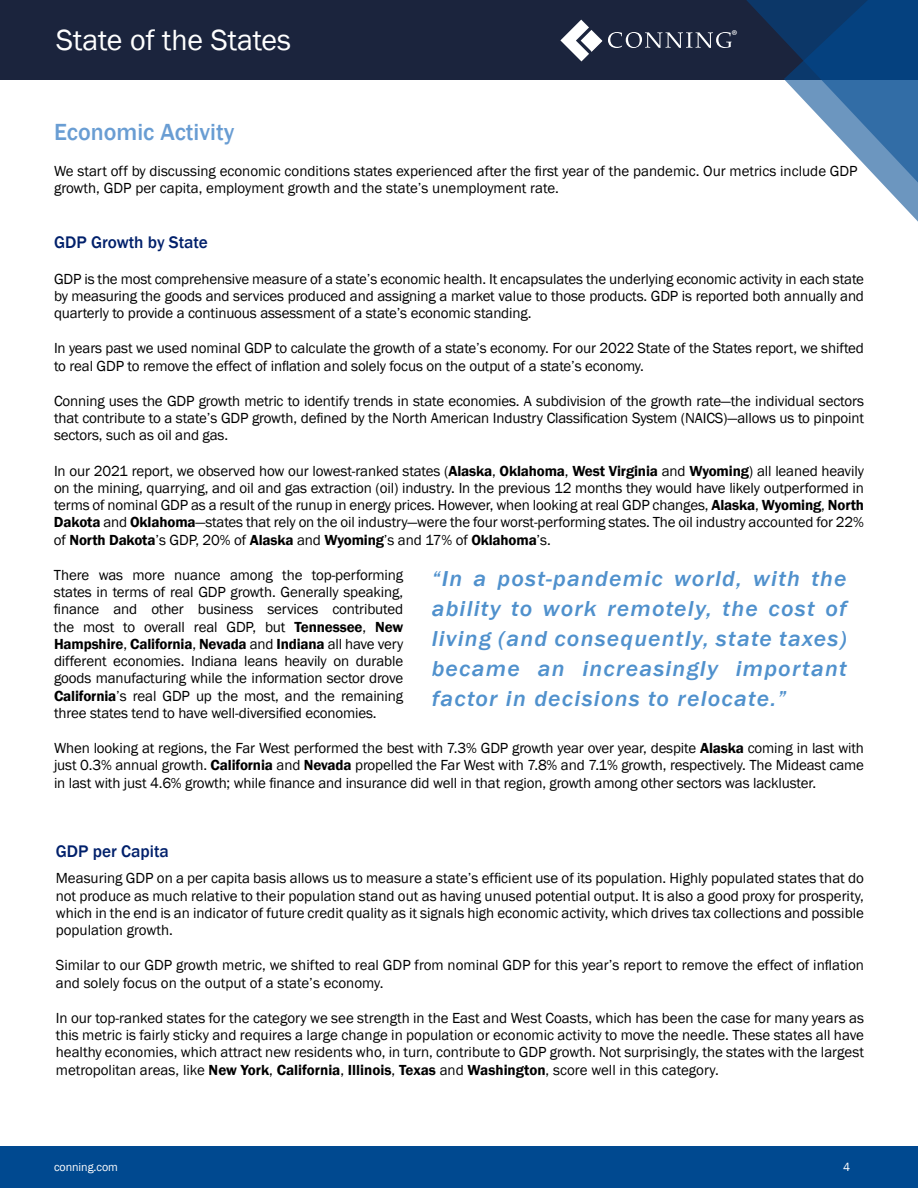
<style>
.page{position:relative;width:918px;height:1188px;background:#fff}
.page>*{position:absolute;margin:0;border:0;box-sizing:border-box;transform-origin:0 0}
.t1{font:30px "Franklin Gothic";color:#fff}
.t2{font:500 24px "Franklin Gothic";color:#699dd3}
.t3{font:italic 500 22.35px/30px "Franklin Gothic";letter-spacing:.05em;color:#5091cd;text-align:justify;scale:1.07 1}
.t4{font:500 17.25px "Franklin Gothic";color:#00206b}
.t5{font:15px/17.2px "Franklin Gothic";letter-spacing:-.01em;color:#000;text-align:justify}
.t6{font:14.4px "Myriad Pro";color:#fff}
.t7{font:12px "Franklin Gothic";letter-spacing:-.005em;color:#fff}
.s1{font-weight:600}
</style>
<div class="page">
<div style="left:0;top:1147px;width:918px;height:41px;background:#004990"></div>
<div style="left:0;top:0;width:918px;height:80px;background:#1b243d"></div>
<svg style="left:581px;top:0;width:203px;height:62px"></svg>
<svg style="left:784px;top:0;width:134px;height:222px"></svg>
<svg style="left:608px;top:32px;width:124px;height:16px"></svg>
<svg style="left:560px;top:20px;width:42px;height:41px"></svg>
<h1 class="t1" style="left:56px;top:22px;width:237px">State of the States</h1>
<p class="t6" style="left:732px;top:26px;width:8px">®</p>
<h2 class="t2" style="left:54px;top:118px;width:182px">Economic Activity</h2>
<p class="t5" style="left:54px;top:162px;width:805px">We start off by discussing economic conditions states experienced after the first year of the pandemic. Our metrics include GDP growth, GDP per capita, employment growth and the state’s unemployment rate.</p>
<p class="t4" style="left:54px;top:232px;width:155px">GDP Growth by State</p>
<p class="t5" style="left:54px;top:270px;width:812px">GDP is the most comprehensive measure of a state’s economic health. It encapsulates the underlying economic activity in each state by measuring the goods and services produced and assigning a market value to those products. GDP is reported both annually and quarterly to provide a continuous assessment of a state’s economic standing.</p>
<p class="t5" style="left:54px;top:340px;width:812px">In years past we used nominal GDP to calculate the growth of a state’s economy. For our 2022 State of the States report, we shifted to real GDP to remove the effect of inflation and solely focus on the output of a state’s economy.</p>
<p class="t5" style="left:54px;top:393px;width:812px">Conning uses the GDP growth metric to identify trends in state economies. A subdivision of the growth rate—the individual sectors that contribute to a state’s GDP growth, defined by the North American Industry Classification System (NAICS)—allows us to pinpoint sectors, such as oil and gas.</p>
<p class="t5" style="left:54px;top:462px;width:812px">In our 2021 report, we observed how our lowest-ranked states (<span class="s1">Alaska</span>, <span class="s1">Oklahoma</span>, <span class="s1">West Virginia</span> and <span class="s1">Wyoming</span>) all leaned heavily on the mining, quarrying, and oil and gas extraction (oil) industry. In the previous 12 months they would have likely outperformed in terms of nominal GDP as a result of the runup in energy prices. However, when looking at real GDP changes, <span class="s1">Alaska</span>, <span class="s1">Wyoming</span>, <span class="s1">North Dakota</span> and <span class="s1">Oklahoma</span>—states that rely on the oil industry—were the four worst-performing states. The oil industry accounted for 22% of <span class="s1">North Dakota</span>’s GDP, 20% of <span class="s1">Alaska</span> and <span class="s1">Wyoming</span>’s and 17% of <span class="s1">Oklahoma</span>’s.</p>
<p class="t5" style="left:54px;top:567px;width:351px">There was more nuance among the top-performing states in terms of real GDP growth. Generally speaking, finance and other business services contributed the most to overall real GDP, but <span class="s1">Tennessee</span>, <span class="s1">New Hampshire</span>, <span class="s1">California</span>, <span class="s1">Nevada</span> and <span class="s1">Indiana</span> all have very different economies. Indiana leans heavily on durable goods manufacturing while the information sector drove <span class="s1">California</span>’s real GDP up the most, and the remaining three states tend to have well-diversified economies.</p>
<p class="t5" style="left:54px;top:740px;width:812px">When looking at regions, the Far West performed the best with 7.3% GDP growth year over year, despite <span class="s1">Alaska</span> coming in last with just 0.3% annual growth. <span class="s1">California</span> and <span class="s1">Nevada</span> propelled the Far West with 7.8% and 7.1% growth, respectively. The Mideast came in last with just 4.6% growth; while finance and insurance did well in that region, growth among other sectors was lackluster.</p>
<h3 class="t3" style="left:432px;top:564px;width:389px">“In a post-pandemic world, with the ability to work remotely, the cost of living (and consequently, state taxes) became an increasingly important factor in decisions to relocate.”</h3>
<p class="t4" style="left:56px;top:841px;width:115px">GDP per Capita</p>
<p class="t5" style="left:56px;top:870px;width:810px">Measuring GDP on a per capita basis allows us to measure a state’s efficient use of its population. Highly populated states that do not produce as much relative to their population stand out as having unused potential output. It is also a good proxy for prosperity, which in the end is an indicator of future credit quality as it signals high economic activity, which drives tax collections and possible population growth.</p>
<p class="t5" style="left:56px;top:957px;width:810px">Similar to our GDP growth metric, we shifted to real GDP from nominal GDP for this year’s report to remove the effect of inflation and solely focus on the output of a state’s economy.</p>
<p class="t5" style="left:56px;top:1010px;width:810px">In our top-ranked states for the category we see strength in the East and West Coasts, which has been the case for many years as this metric is fairly sticky and requires a large change in population or economic activity to move the needle. These states all have healthy economies, which attract new residents who, in turn, contribute to GDP growth. Not surprisingly, the states with the largest metropolitan areas, like <span class="s1">New York</span>, <span class="s1">California</span>, <span class="s1">Illinois</span>, <span class="s1">Texas</span> and <span class="s1">Washington</span>, score well in this category.</p>
<p class="t7" style="left:54px;top:1159px;width:65px">conning.com</p>
<p class="t7" style="left:843px;top:1159px;width:9px">4</p>
</div>
